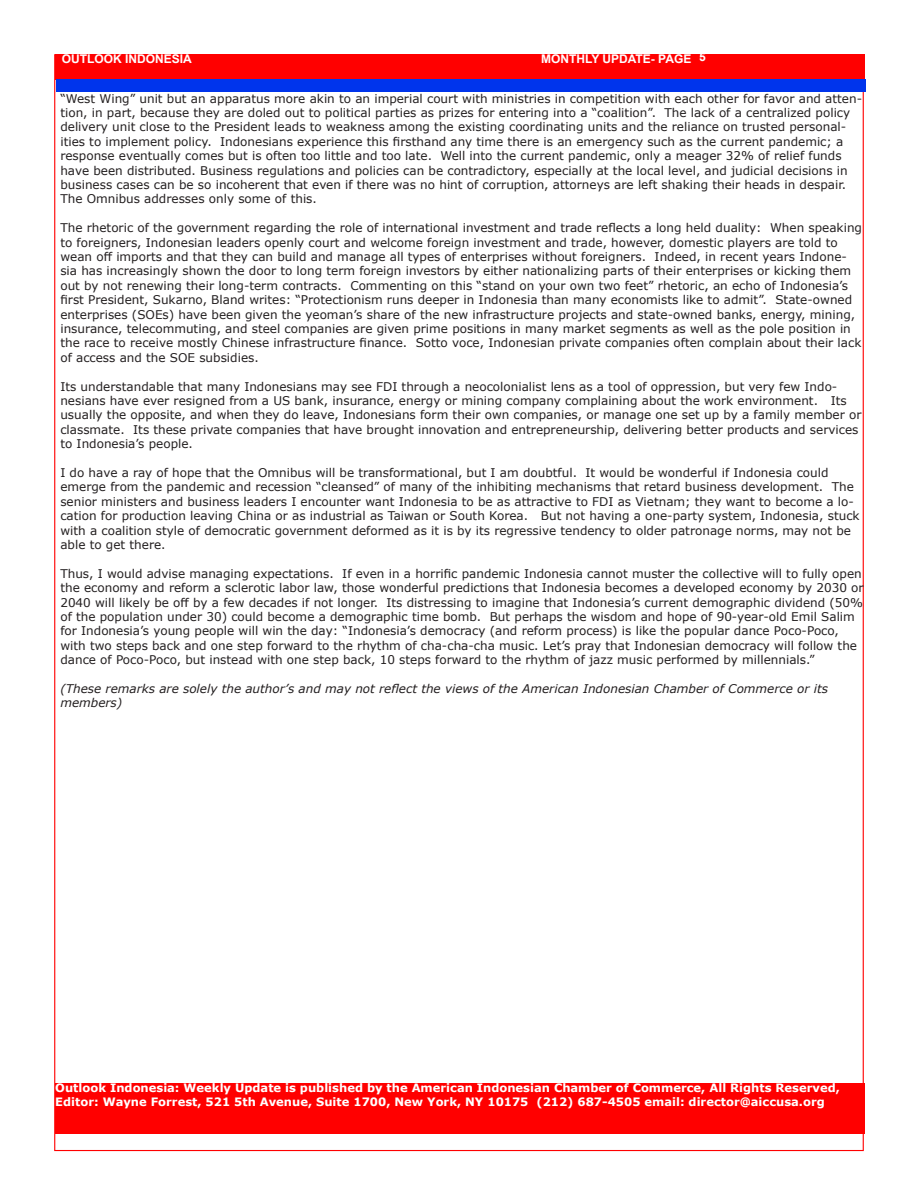
<style>
.page{position:relative;width:918px;height:1188px;background:#fff}
.page>*{position:absolute;margin:0;border:0;box-sizing:border-box;transform-origin:0 0}
.t1{font:12px/14.4px "Verdana";color:#231f20}
.t2{font:italic 12px/14.4px "Verdana";color:#231f20}
.t3{font:700 12px "Arial";color:#fff}
.Indicator_text{font:700 11.55px/13.8px "Verdana";color:#fff}
</style>
<div class="page">
<div style="left:55px;top:1083px;width:810px;height:51px;background:#f00"></div>
<div style="left:55px;top:54px;width:810px;height:26px;background:#f00"></div>
<div style="left:56px;top:79px;width:810px;height:13px;background:#0034ec"></div>
<p class="t3" style="left:62px;top:50px;width:132px">OUTLOOK INDONESIA</p>
<p class="t3" style="left:541px;top:50px;width:152px">MONTHLY UPDATE- PAGE</p>
<p class="t3" style="left:699px;top:49px;width:8px">5</p>
<p class="t1" style="left:60px;top:91px;width:803px">“West Wing” unit but an apparatus more akin to an imperial court with ministries in competition with each other for favor and atten&shy;tion, in part, because they are doled out to political parties as prizes for entering into a “coalition”. The lack of a centralized policy delivery unit close to the President leads to weakness among the existing coordinating units and the reliance on trusted personal&shy;ities to implement policy. Indonesians experience this firsthand any time there is an emergency such as the current pandemic; a response eventually comes but is often too little and too late. Well into the current pandemic, only a meager 32% of relief funds have been distributed. Business regulations and policies can be contradictory, especially at the local level, and judicial decisions in business cases can be so incoherent that even if there was no hint of corruption, attorneys are left shaking their heads in despair.<br>The Omnibus addresses only some of this.</p>
<p class="t1" style="left:60px;top:221px;width:803px">The rhetoric of the government regarding the role of international investment and trade reflects a long held duality: When speaking to foreigners, Indonesian leaders openly court and welcome foreign investment and trade, however, domestic players are told to wean off imports and that they can build and manage all types of enterprises without foreigners. Indeed, in recent years Indone&shy;sia has increasingly shown the door to long term foreign investors by either nationalizing parts of their enterprises or kicking them out by not renewing their long-term contracts. Commenting on this “stand on your own two feet” rhetoric, an echo of Indonesia’s first President, Sukarno, Bland writes: “Protectionism runs deeper in Indonesia than many economists like to admit”. State-owned enterprises (SOEs) have been given the yeoman’s share of the new infrastructure projects and state-owned banks, energy, mining, insurance, telecommuting, and steel companies are given prime positions in many market segments as well as the pole position in the race to receive mostly Chinese infrastructure finance. Sotto voce, Indonesian private companies often complain about their lack of access and the SOE subsidies.</p>
<p class="t1" style="left:60px;top:379px;width:803px">Its understandable that many Indonesians may see FDI through a neocolonialist lens as a tool of oppression, but very few Indo&shy;nesians have ever resigned from a US bank, insurance, energy or mining company complaining about the work environment. Its usually the opposite, and when they do leave, Indonesians form their own companies, or manage one set up by a family member or classmate. Its these private companies that have brought innovation and entrepreneurship, delivering better products and services to Indonesia’s people.</p>
<p class="t1" style="left:60px;top:465px;width:801px">I do have a ray of hope that the Omnibus will be transformational, but I am doubtful. It would be wonderful if Indonesia could emerge from the pandemic and recession “cleansed” of many of the inhibiting mechanisms that retard business development. The senior ministers and business leaders I encounter want Indonesia to be as attractive to FDI as Vietnam; they want to become a lo&shy;cation for production leaving China or as industrial as Taiwan or South Korea. But not having a one-party system, Indonesia, stuck with a coalition style of democratic government deformed as it is by its regressive tendency to older patronage norms, may not be able to get there.</p>
<p class="t1" style="left:60px;top:566px;width:805px">Thus, I would advise managing expectations. If even in a horrific pandemic Indonesia cannot muster the collective will to fully open the economy and reform a sclerotic labor law, those wonderful predictions that Indonesia becomes a developed economy by 2030 or 2040 will likely be off by a few decades if not longer. Its distressing to imagine that Indonesia’s current demographic dividend (50% of the population under 30) could become a demographic time bomb. But perhaps the wisdom and hope of 90-year-old Emil Salim for Indonesia’s young people will win the day: “Indonesia’s democracy (and reform process) is like the popular dance Poco-Poco, with two steps back and one step forward to the rhythm of cha-cha-cha music. Let’s pray that Indonesian democracy will follow the dance of Poco-Poco, but instead with one step back, 10 steps forward to the rhythm of jazz music performed by millennials.”</p>
<p class="t2" style="left:60px;top:681px;width:769px">(These remarks are solely the author’s and may not reflect the views of the American Indonesian Chamber of Commerce or its members)</p>
<p class="Indicator_text" style="left:55px;top:1081px;width:786px">Outlook Indonesia: Weekly Update is published by the American Indonesian Chamber of Commerce, All Rights Reserved,<br>Editor: Wayne Forrest, 521 5th Avenue, Suite 1700, New York, NY 10175 (212) 687-4505 email: director@aiccusa.org</p>
</div>
